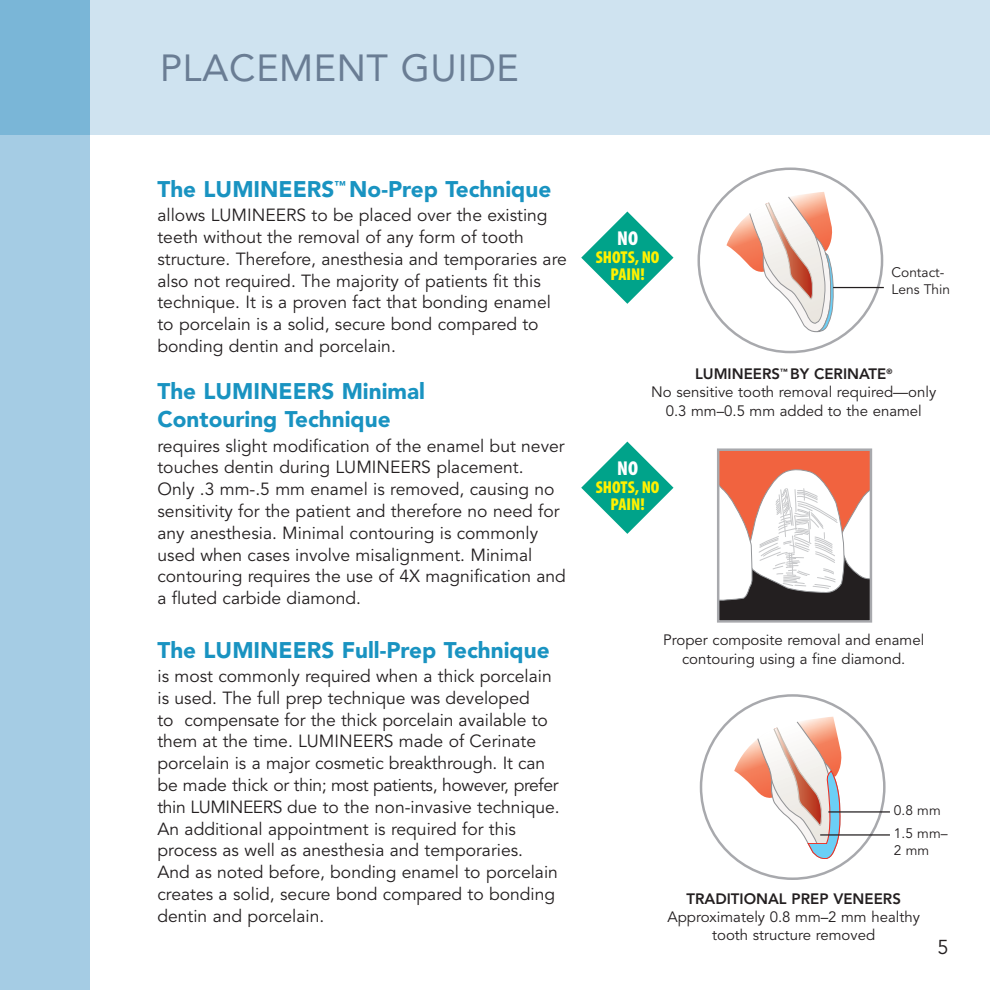
<style>
.page{position:relative;width:990px;height:990px;background:#fff}
.page>*{position:absolute;margin:0;border:0;box-sizing:border-box;transform-origin:0 0}
.t1{font:37.5px "Avenir";letter-spacing:.015em;color:#6a7d94}
.t2{font:900 22.5px/28px "Avenir";color:#1993c1}
.t3{font:20.25px "Myriad MM.830.300";color:#fff}
.t4{font:20px "Avenir";color:#231f20}
.t5{font:17.5px/21.8px "Avenir";color:#231f20}
.t6{font:17.25px/17.2px "Myriad MM.830.300";color:#fff101;text-align:center}
.t7{font:15px/18.2px "Avenir";color:#231f20;text-align:center}
.t8{font:800 15px "Avenir";color:#231f20}
.t9{font:13.75px/17px "Avenir";color:#231f20}
.s1{font-weight:800}
</style>
<div class="page">
<div style="left:0;top:0;width:990px;height:135px;background:#cfe3f0"></div>
<div style="left:0;top:0;width:90px;height:990px;background:#a5cce4"></div>
<div style="left:0;top:0;width:90px;height:135px;background:#7ab6d7"></div>
<svg style="left:698px;top:168px;width:185px;height:185px"></svg>
<hr style="left:833px;top:287px;width:51px;height:1px;background:#231f20">
<svg style="left:720px;top:451px;width:149px;height:169px"></svg>
<div style="left:717px;top:448px;width:155px;height:175px;border:2px solid #a8a9ad"></div>
<svg style="left:700px;top:694px;width:186px;height:186px"></svg>
<hr style="left:828px;top:811px;width:62px;height:2px;background:#231f20">
<hr style="left:820px;top:834px;width:70px;height:2px;background:#231f20">
<svg style="left:581px;top:212px;width:93px;height:92px"></svg>
<svg style="left:581px;top:442px;width:93px;height:92px"></svg>
<h1 class="t1" style="left:160px;top:52px;width:360px">PLACEMENT GUIDE</h1>
<p class="t2" style="left:158px;top:177px;width:395px">The LUMINEERS<sup>™</sup> No-Prep Technique</p>
<p class="t5" style="left:158px;top:206px;width:411px">allows LUMINEERS to be placed over the existing teeth without the removal of any form of tooth structure. Therefore, anesthesia and temporaries are also not required. The majority of patients fit this technique. It is a proven fact that bonding enamel to porcelain is a solid, secure bond compared to bonding dentin and porcelain.</p>
<p class="t2" style="left:158px;top:379px;width:269px">The LUMINEERS Minimal<br>Contouring Technique</p>
<p class="t5" style="left:158px;top:436px;width:410px">requires slight modification of the enamel but never touches dentin during LUMINEERS placement.<br>Only .3 mm-.5 mm enamel is removed, causing no sensitivity for the patient and therefore no need for any anesthesia. Minimal contouring is commonly used when cases involve misalignment. Minimal contouring requires the use of 4X magnification and a fluted carbide diamond.</p>
<p class="t2" style="left:158px;top:638px;width:394px">The LUMINEERS Full-Prep Technique</p>
<p class="t5" style="left:157px;top:667px;width:404px">is most commonly required when a thick porcelain is used. The full prep technique was developed<br>to compensate for the thick porcelain available to them at the time. LUMINEERS made of Cerinate porcelain is a major cosmetic breakthrough. It can be made thick or thin; most patients, however, prefer thin LUMINEERS due to the non-invasive technique.<br>An additional appointment is required for this process as well as anesthesia and temporaries.<br>And as noted before, bonding enamel to porcelain creates a solid, secure bond compared to bonding dentin and porcelain.</p>
<p class="t3" style="left:617px;top:231px;width:22px">NO</p>
<p class="t6" style="left:596px;top:250px;width:65px">SHOTS, NO<br>PAIN!</p>
<p class="t9" style="left:892px;top:264px;width:60px">Contact-<br>Lens Thin</p>
<p class="t7" style="left:651px;top:366px;width:287px"><span class="s1">LUMINEERS</span><sup>™</sup> <span class="s1">BY CERINATE</span><sup>®<br></sup>No sensitive tooth removal required—only<br>0.3 mm–0.5 mm added to the enamel</p>
<p class="t3" style="left:617px;top:461px;width:22px">NO</p>
<p class="t6" style="left:596px;top:480px;width:65px">SHOTS, NO<br>PAIN!</p>
<p class="t7" style="left:663px;top:632px;width:263px">Proper composite removal and enamel contouring using a fine diamond.</p>
<p class="t9" style="left:894px;top:801px;width:55px;line-height:22.5px">0.8 mm<br>1.5 mm–</p>
<p class="t9" style="left:894px;top:843px;width:37px">2 mm</p>
<p class="t8" style="left:686px;top:892px;width:216px">TRADITIONAL PREP VENEERS</p>
<p class="t7" style="left:667px;top:908px;width:254px">Approximately 0.8 mm–2 mm healthy tooth structure removed</p>
<p class="t4" style="left:937px;top:938px;width:13px">5</p>
</div>
